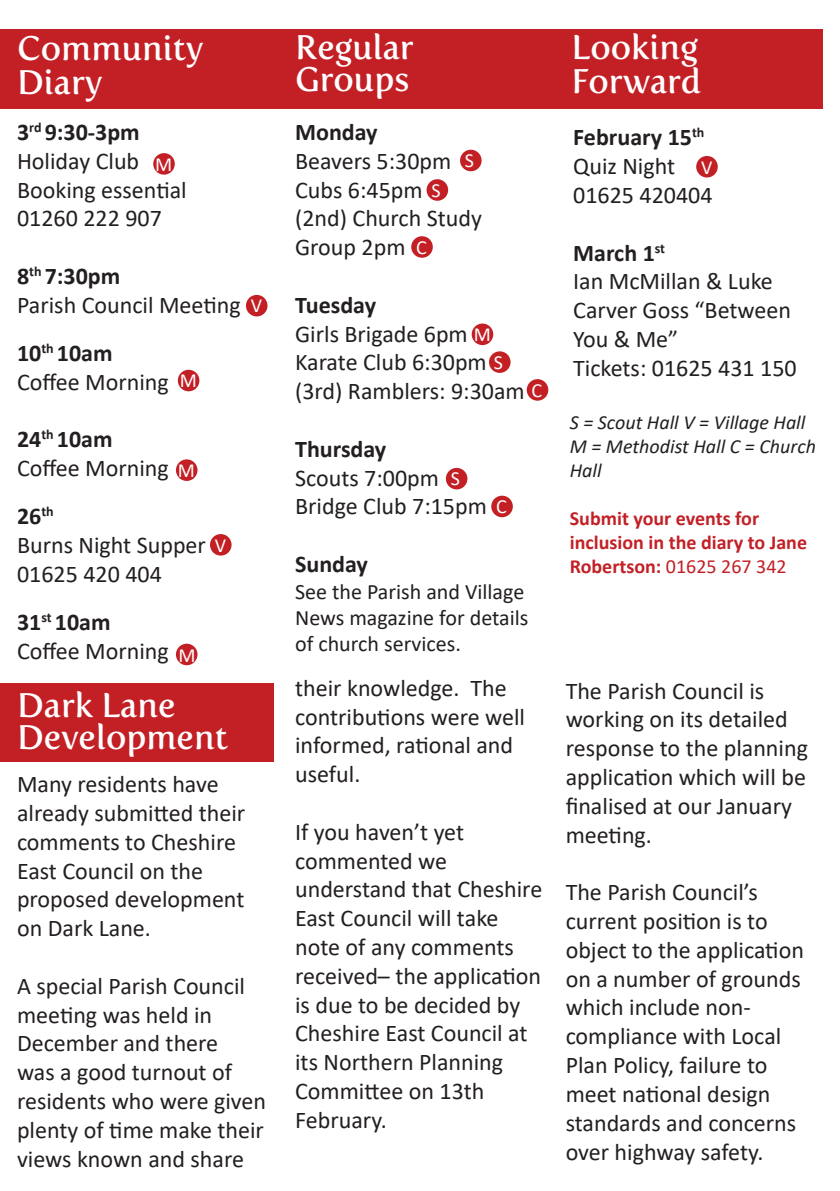
<style>
.page{position:relative;width:840px;height:1191px;background:#fff}
.page>*{position:absolute;margin:0;border:0;box-sizing:border-box;transform-origin:0 0}
.t1{font:34px/32px "Fertigo Pro";color:#fff}
.t2{font:24px/28.8px "Calibri";color:#231f20}
.t3{font:700 24px "Calibri";color:#231f20}
.t4{font:22px/26.4px "Calibri";color:#231f20}
.t5{font:700 20px/24px "Calibri";color:#c32026}
.t6{font:italic 20px/24px "Calibri";color:#231f20}
.t7{font:20px "Calibri";color:#fff}
.s1{font-weight:400}
</style>
<div class="page">
<div style="left:0;top:683px;width:274px;height:79px;background:#c32026"></div>
<div style="left:0;top:29px;width:822px;height:80px;background:#c32026"></div>
<div style="left:460px;top:150px;width:21px;height:21px;background:#c32026;border-radius:50%"></div>
<div style="left:411px;top:236px;width:21px;height:22px;background:#c32026;border-radius:50%"></div>
<div style="left:178px;top:370px;width:21px;height:21px;background:#c32026;border-radius:50%"></div>
<div style="left:176px;top:643px;width:21px;height:22px;background:#c32026;border-radius:50%"></div>
<div style="left:695px;top:156px;width:22px;height:21px;background:#c32026;border-radius:50%"></div>
<div style="left:246px;top:295px;width:21px;height:21px;background:#c32026;border-radius:50%"></div>
<div style="left:426px;top:179px;width:22px;height:22px;background:#c32026;border-radius:50%"></div>
<div style="left:471px;top:323px;width:22px;height:22px;background:#c32026;border-radius:50%"></div>
<div style="left:488px;top:351px;width:22px;height:22px;background:#c32026;border-radius:50%"></div>
<div style="left:526px;top:379px;width:22px;height:22px;background:#c32026;border-radius:50%"></div>
<div style="left:445px;top:468px;width:22px;height:21px;background:#c32026;border-radius:50%"></div>
<div style="left:491px;top:495px;width:21px;height:22px;background:#c32026;border-radius:50%"></div>
<div style="left:153px;top:153px;width:22px;height:22px;background:#c32026;border-radius:50%"></div>
<div style="left:176px;top:459px;width:21px;height:22px;background:#c32026;border-radius:50%"></div>
<div style="left:210px;top:534px;width:21px;height:21px;background:#c32026;border-radius:50%"></div>
<p class="t1" style="left:17px;top:32px;width:188px;line-height:34px">Community<br>Diary</p>
<p class="t1" style="left:571px;top:30px;width:131px;line-height:34px">Looking<br>Forward</p>
<p class="t3" style="left:573px;top:120px;width:133px">February 15<sup>th</sup></p>
<p class="t2" style="left:573px;top:151px;width:103px">Quiz Night</p>
<p class="t2" style="left:573px;top:180px;width:141px">01625 420404</p>
<p class="t1" style="left:295px;top:31px;width:120px">Regular<br>Groups</p>
<p class="t3" style="left:17px;top:115px;width:124px">3<sup>rd</sup> 9:30-3pm</p>
<p class="t2" style="left:17px;top:146px;width:124px">Holiday Club</p>
<p class="t2" style="left:17px;top:175px;width:171px">Booking essential</p>
<p class="t2" style="left:17px;top:203px;width:146px">01260 222 907</p>
<p class="t3" style="left:17px;top:259px;width:105px">8<sup>th</sup> 7:30pm</p>
<p class="t2" style="left:17px;top:290px;width:225px">Parish Council Meeting</p>
<p class="t3" style="left:17px;top:336px;width:97px">10<sup>th</sup> 10am</p>
<p class="t2" style="left:17px;top:367px;width:153px">Coffee Morning</p>
<p class="t3" style="left:17px;top:422px;width:97px">24<sup>th</sup> 10am</p>
<p class="t2" style="left:17px;top:453px;width:153px">Coffee Morning</p>
<p class="t3" style="left:17px;top:499px;width:38px">26<sup>th</sup></p>
<p class="t2" style="left:17px;top:530px;width:190px">Burns Night Supper</p>
<p class="t2" style="left:17px;top:559px;width:146px">01625 420 404</p>
<p class="t3" style="left:17px;top:605px;width:95px">31<sup>st</sup> 10am</p>
<p class="t2" style="left:17px;top:635px;width:153px">Coffee Morning</p>
<p class="t3" style="left:295px;top:115px;width:84px">Monday</p>
<p class="t2" style="left:295px;top:146px;width:158px">Beavers 5:30pm</p>
<p class="t2" style="left:295px;top:175px;width:129px">Cubs 6:45pm</p>
<p class="t2" style="left:295px;top:203px;width:188px">(2nd) Church Study<br>Group 2pm</p>
<p class="t3" style="left:295px;top:288px;width:82px">Tuesday</p>
<p class="t2" style="left:295px;top:319px;width:174px">Girls Brigade 6pm</p>
<p class="t2" style="left:295px;top:347px;width:193px">Karate Club 6:30pm</p>
<p class="t2" style="left:295px;top:376px;width:231px">(3rd) Ramblers: 9:30am</p>
<p class="t3" style="left:295px;top:432px;width:93px">Thursday</p>
<p class="t2" style="left:295px;top:463px;width:145px">Scouts 7:00pm</p>
<p class="t2" style="left:295px;top:491px;width:193px">Bridge Club 7:15pm</p>
<p class="t3" style="left:295px;top:547px;width:74px">Sunday</p>
<p class="t4" style="left:295px;top:577px;width:235px">See the Parish and Village<br>News magazine for details of church services.</p>
<p class="t7" style="left:464px;top:147px;width:11px">S</p>
<p class="t7" style="left:155px;top:150px;width:19px">M</p>
<p class="t7" style="left:700px;top:153px;width:13px">V</p>
<p class="t7" style="left:431px;top:176px;width:11px">S</p>
<p class="t7" style="left:416px;top:233px;width:12px">C</p>
<p class="t3" style="left:573px;top:236px;width:93px">March 1<sup>st</sup></p>
<p class="t2" style="left:573px;top:266px;width:219px">Ian McMillan &amp; Luke<br>Carver Goss “Between<br>You &amp; Me”</p>
<p class="t2" style="left:573px;top:353px;width:225px">Tickets: 01625 431 150</p>
<p class="t7" style="left:250px;top:292px;width:13px">V</p>
<p class="t7" style="left:473px;top:320px;width:19px">M</p>
<p class="t7" style="left:493px;top:348px;width:11px">S</p>
<p class="t7" style="left:180px;top:367px;width:19px">M</p>
<p class="t7" style="left:531px;top:376px;width:12px">C</p>
<p class="t6" style="left:569px;top:409px;width:237px">S = Scout Hall V = Village Hall</p>
<p class="t6" style="left:569px;top:433px;width:247px">M = Methodist Hall C = Church<br>Hall</p>
<p class="t5" style="left:569px;top:506px;width:239px">Submit your events for inclusion in the diary to Jane<br>Robertson: <span class="s1">01625 267 342</span></p>
<p class="t7" style="left:178px;top:456px;width:19px">M</p>
<p class="t7" style="left:450px;top:465px;width:11px">S</p>
<p class="t7" style="left:496px;top:493px;width:12px">C</p>
<p class="t7" style="left:215px;top:531px;width:13px">V</p>
<p class="t7" style="left:178px;top:641px;width:19px">M</p>
<p class="t1" style="left:17px;top:689px;width:212px">Dark Lane<br>Development</p>
<p class="t2" style="left:17px;top:769px;width:230px">Many residents have already submitted their comments to Cheshire<br>East Council on the proposed development on Dark Lane.</p>
<p class="t2" style="left:17px;top:970px;width:250px">A special Parish Council meeting was held in<br>December and there<br>was a good turnout of residents who were given plenty of time make their views known and share</p>
<p class="t2" style="left:295px;top:673px;width:231px">their knowledge. The contributions were well informed, rational and useful.</p>
<p class="t2" style="left:295px;top:817px;width:248px">If you haven’t yet commented we understand that Cheshire<br>East Council will take note of any comments received– the application is due to be decided by<br>Cheshire East Council at its Northern Planning<br>Committee on 13th<br>February.</p>
<p class="t2" style="left:565px;top:675px;width:244px">The Parish Council is working on its detailed response to the planning application which will be finalised at our January meeting.</p>
<p class="t2" style="left:565px;top:877px;width:240px">The Parish Council’s current position is to object to the application on a number of grounds which include non&shy;compliance with Local<br>Plan Policy, failure to meet national design standards and concerns over highway safety.</p>
</div>
